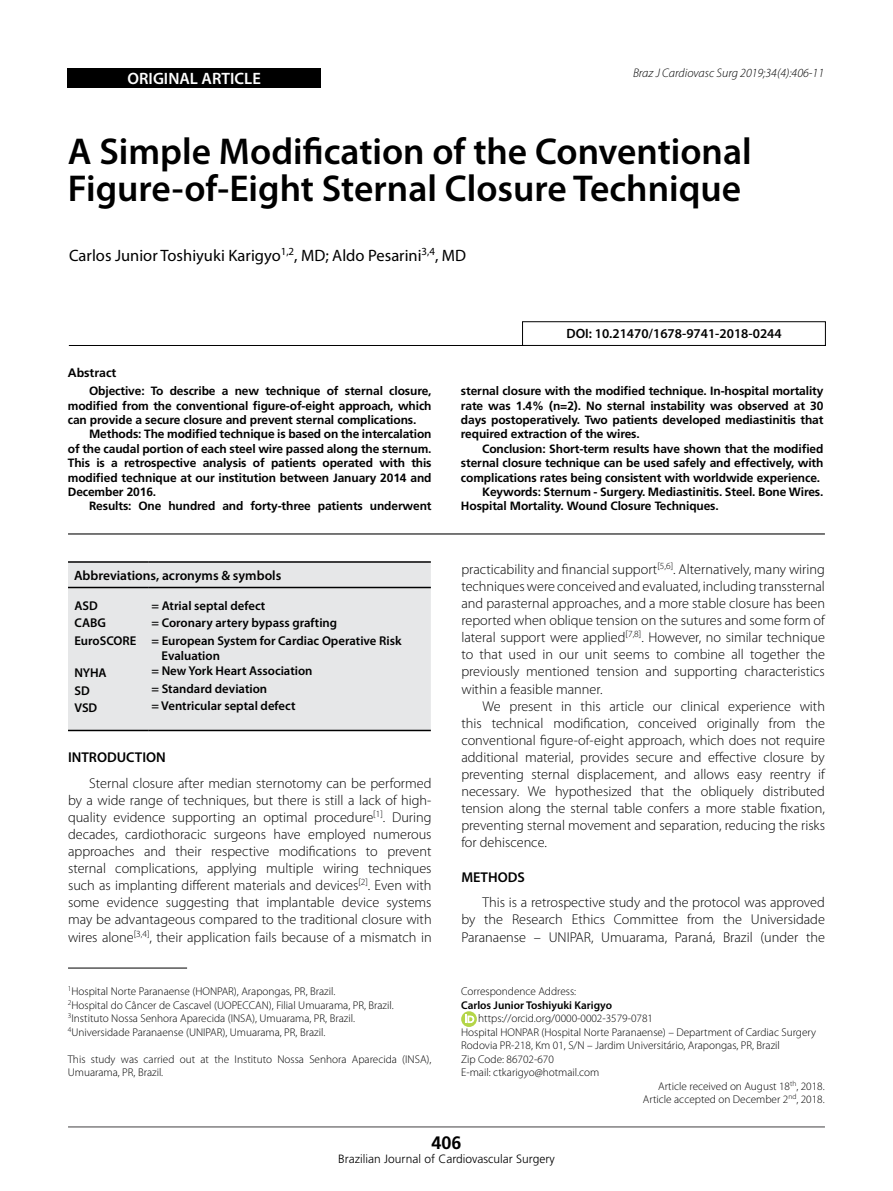
<style>
.page{position:relative;width:893px;height:1191px;background:#fff}
.page>*{position:absolute;margin:0;border:0;box-sizing:border-box;transform-origin:0 0}
.t1{font:600 37.5px/37.5px "Myriad Pro";color:#000}
.t2{font:700 18px "Frutiger";color:#000}
.t3{font:16.5px "Myriad Pro";color:#000}
.t4{font:600 16.5px "Myriad Pro";color:#fff}
.t5{font:300 14.25px/17.1px "Myriad Pro";color:#000;text-align:justify}
.t6{font:600 14.25px "Myriad Pro";color:#000}
.t7{font:600 13.5px "Myriad Pro";color:#000}
.t8{font:600 12.75px/17.4px "Myriad Pro";color:#000}
.t9{font:italic 300 12.45px "Myriad Pro";color:#000}
.t10{font:700 12.3px "Frutiger";color:#000}
.t11{font:700 12px/14.4px "Frutiger";letter-spacing:-.01em;color:#000;text-align:justify}
.t12{font:300 12px "Frutiger";color:#000}
.t13{font:300 11.25px/13.5px "Myriad Pro";color:#000}
.t14{font:600 11.25px "Myriad Pro";color:#000}
</style>
<div class="page">
<hr style="left:68px;top:1126px;width:757px;height:1px;background:#414042">
<div style="left:67px;top:68px;width:254px;height:20px;background:#000"></div>
<hr style="left:68px;top:533px;width:757px;height:1px;background:#000">
<hr style="left:69px;top:345px;width:757px;height:1px;background:#000">
<div style="left:522px;top:321px;width:304px;height:25px;border:1px solid #000"></div>
<hr style="left:68px;top:967px;width:119px;height:1px;background:#000">
<svg style="left:461px;top:1011px;width:16px;height:16px"></svg>
<svg style="left:465px;top:1014px;width:9px;height:8px"></svg>
<div style="left:68px;top:563px;width:363px;height:166px;background:#e6e7e8"></div>
<hr style="left:68px;top:561px;width:81px;height:2px;background:#000">
<hr style="left:149px;top:561px;width:282px;height:2px;background:#000">
<hr style="left:68px;top:587px;width:81px;height:1px;background:#000">
<hr style="left:149px;top:587px;width:282px;height:1px;background:#000">
<hr style="left:68px;top:729px;width:81px;height:2px;background:#000">
<hr style="left:149px;top:729px;width:282px;height:2px;background:#000">
<p class="t4" style="left:128px;top:69px;width:135px">ORIGINAL ARTICLE</p>
<p class="t9" style="left:633px;top:66px;width:193px">Braz J Cardiovasc Surg 2019;34(4):406-11</p>
<h1 class="t1" style="left:68px;top:133px;width:685px">A Simple Modification of the Conventional<br>Figure-of-Eight Sternal Closure Technique</h1>
<p class="t3" style="left:69px;top:246px;width:399px">Carlos Junior Toshiyuki Karigyo<sup>1,2</sup>, MD; Aldo Pesarini<sup>3,4</sup>, MD</p>
<p class="t10" style="left:68px;top:365px;width:50px">Abstract</p>
<p class="t11" style="left:68px;top:384px;width:365px;text-indent:21px">Objective: To describe a new technique of sternal closure, modified from the conventional figure-of-eight approach, which can provide a secure closure and prevent sternal complications.</p>
<p class="t11" style="left:68px;top:427px;width:365px;text-indent:21px">Methods: The modified technique is based on the intercalation of the caudal portion of each steel wire passed along the sternum.<br>This is a retrospective analysis of patients operated with this modified technique at our institution between January 2014 and December 2016.</p>
<p class="t11" style="left:89px;top:499px;width:344px">Results: One hundred and forty-three patients underwent</p>
<p class="t7" style="left:74px;top:568px;width:209px">Abbreviations, acronyms &amp; symbols</p>
<p class="t8" style="left:74px;top:597px;width:63px">ASD<br>CABG<br>EuroSCORE</p>
<p class="t8" style="left:74px;top:664px;width:34px">NYHA<br>SD<br>VSD</p>
<p class="t8" style="left:151px;top:597px;width:252px">= Atrial septal defect<br>= Coronary artery bypass grafting<br>= European System for Cardiac Operative Risk</p>
<p class="t8" style="left:151px;top:648px;width:163px;line-height:15.3px;text-indent:10px">Evaluation<br>= New York Heart Association</p>
<p class="t8" style="left:151px;top:680px;width:146px">= Standard deviation<br>= Ventricular septal defect</p>
<p class="t6" style="left:68px;top:749px;width:99px">INTRODUCTION</p>
<p class="t5" style="left:68px;top:774px;width:365px;text-indent:21px">Sternal closure after median sternotomy can be performed by a wide range of techniques, but there is still a lack of high&shy;quality evidence supporting an optimal procedure<sup>[1]</sup>. During decades, cardiothoracic surgeons have employed numerous approaches and their respective modifications to prevent sternal complications, applying multiple wiring techniques such as implanting different materials and devices<sup>[2]</sup>. Even with some evidence suggesting that implantable device systems may be advantageous compared to the traditional closure with wires alone<sup>[3,4]</sup>, their application fails because of a mismatch in</p>
<p class="t13" style="left:68px;top:984px;width:327px"><sup>1</sup>Hospital Norte Paranaense (HONPAR), Arapongas, PR, Brazil.<br><sup>2</sup>Hospital do Câncer de Cascavel (UOPECCAN), Filial Umuarama, PR, Brazil.<br><sup>3</sup>Instituto Nossa Senhora Aparecida (INSA), Umuarama, PR, Brazil.<br><sup>4</sup>Universidade Paranaense (UNIPAR), Umuarama, PR, Brazil.</p>
<p class="t13" style="left:68px;top:1052px;width:365px">This study was carried out at the Instituto Nossa Senhora Aparecida (INSA),<br>Umuarama, PR, Brazil.</p>
<p class="t7" style="left:566px;top:326px;width:217px">DOI: 10.21470/1678-9741-2018-0244</p>
<p class="t11" style="left:461px;top:384px;width:364px">sternal closure with the modified technique. In-hospital mortality rate was 1.4% (n=2). No sternal instability was observed at 30 days postoperatively. Two patients developed mediastinitis that required extraction of the wires.</p>
<p class="t11" style="left:482px;top:441px;width:343px">Conclusion: Short-term results have shown that the modified</p>
<p class="t11" style="left:461px;top:456px;width:364px">sternal closure technique can be used safely and effectively, with</p>
<p class="t11" style="left:461px;top:470px;width:361px">complications rates being consistent with worldwide experience.</p>
<p class="t11" style="left:482px;top:484px;width:343px">Keywords: Sternum - Surgery. Mediastinitis. Steel. Bone Wires.</p>
<p class="t11" style="left:461px;top:499px;width:259px">Hospital Mortality. Wound Closure Techniques.</p>
<p class="t5" style="left:461px;top:560px;width:365px">practicability and financial support<sup>[5,6]</sup>. Alternatively, many wiring techniques were conceived and evaluated, including transsternal and parasternal approaches, and a more stable closure has been reported when oblique tension on the sutures and some form of lateral support were applied<sup>[7,8]</sup>. However, no similar technique to that used in our unit seems to combine all together the previously mentioned tension and supporting characteristics within a feasible manner.</p>
<p class="t5" style="left:461px;top:697px;width:365px;text-indent:21px">We present in this article our clinical experience with this technical modification, conceived originally from the conventional figure-of-eight approach, which does not require additional material, provides secure and effective closure by preventing sternal displacement, and allows easy reentry if necessary. We hypothesized that the obliquely distributed tension along the sternal table confers a more stable fixation, preventing sternal movement and separation, reducing the risks for dehiscence.</p>
<p class="t6" style="left:461px;top:869px;width:65px">METHODS</p>
<p class="t5" style="left:461px;top:894px;width:365px;text-indent:21px">This is a retrospective study and the protocol was approved by the Research Ethics Committee from the Universidade Paranaense – UNIPAR, Umuarama, Paraná, Brazil (under the</p>
<p class="t13" style="left:461px;top:984px;width:117px">Correspondence Address:</p>
<p class="t14" style="left:461px;top:998px;width:152px">Carlos Junior Toshiyuki Karigyo</p>
<p class="t13" style="left:478px;top:1011px;width:176px">https://orcid.org/0000-0002-3579-0781</p>
<p class="t13" style="left:461px;top:1025px;width:356px">Hospital HONPAR (Hospital Norte Paranaense) – Department of Cardiac Surgery</p>
<p class="t13" style="left:461px;top:1038px;width:320px">Rodovia PR-218, Km 01, S/N – Jardim Universitário, Arapongas, PR, Brazil</p>
<p class="t13" style="left:461px;top:1052px;width:94px">Zip Code: 86702-670</p>
<p class="t13" style="left:461px;top:1065px;width:140px">E-mail: ctkarigyo@hotmail.com</p>
<p class="t13" style="left:658px;top:1079px;width:168px">Article received on August 18<sup>th</sup>, 2018.</p>
<p class="t13" style="left:643px;top:1092px;width:183px">Article accepted on December 2<sup>nd</sup>, 2018.</p>
<p class="t2" style="left:431px;top:1132px;width:32px">406</p>
<p class="t12" style="left:338px;top:1152px;width:218px">Brazilian Journal of Cardiovascular Surgery</p>
</div>
